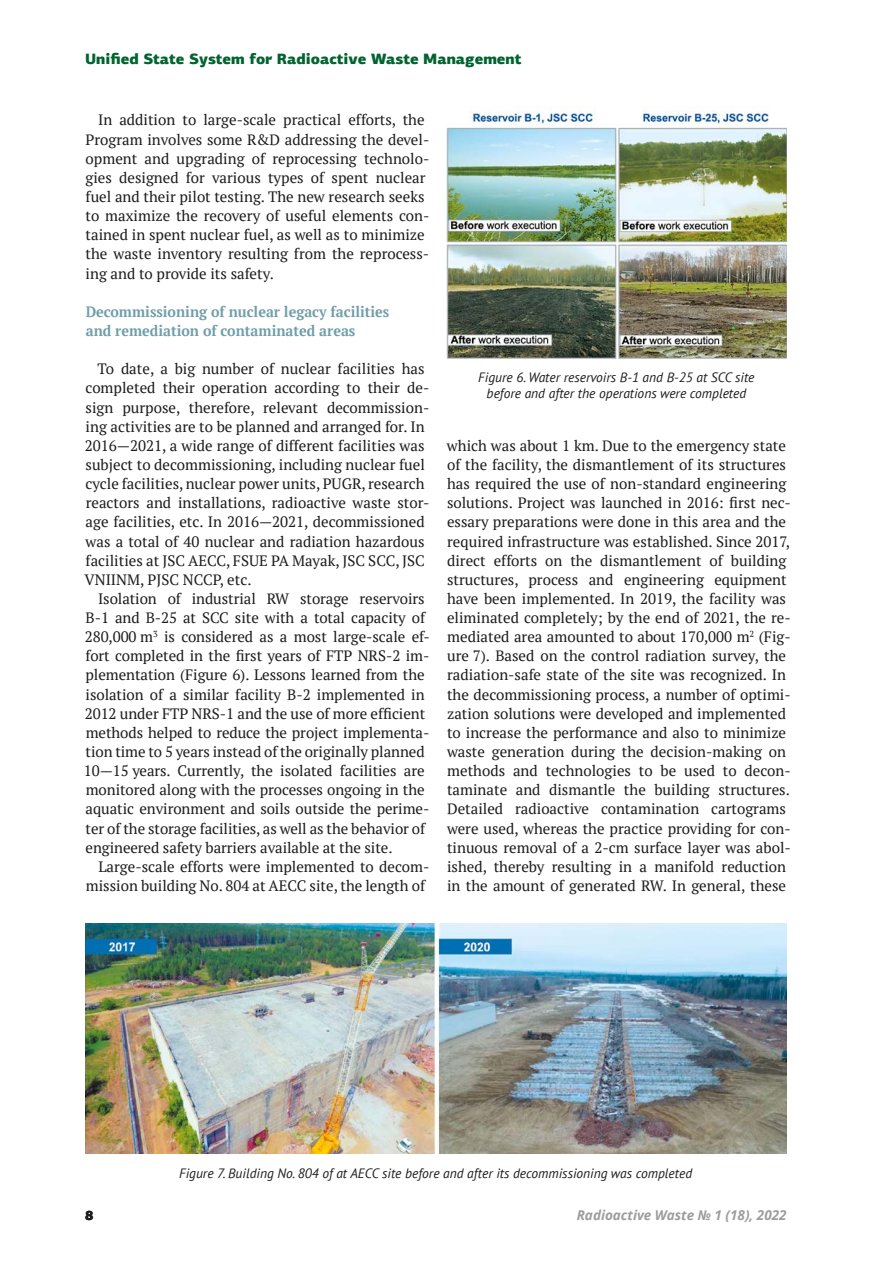
<style>
.page{position:relative;width:893px;height:1263px;background:#fff}
.page>*{position:absolute;margin:0;border:0;box-sizing:border-box;transform-origin:0 0}
.t1{font:15px/19.2px "PT Serif";color:#1c1c1b}
.t2{font:700 15px/19.2px "PT Serif";color:#709ea9;scale:.95 1}
.t3{font:900 15px "PF Agora Sans Pro";color:#006330}
.t4{font:italic 13.5px/16.2px "PT Sans";color:#1c1c1b;text-align:center}
.t5{font:italic 700 13.5px "Noto Sans";color:#9d9d9c}
.t6{font:900 13.5px "PF Agora Sans Pro";color:#1c1c1b}
</style>
<div class="page">
<img style="left:446px;top:106px;width:341px;height:253px">
<img style="left:85px;top:923px;width:702px;height:230px">
<p class="t3" style="left:85px;top:49px;width:438px">Unified State System for Radioactive Waste Management</p>
<p class="t1" style="left:86px;top:110px;width:345px;text-indent:12px">In addition to large-scale practical efforts, the Program involves some R&amp;D addressing the devel&shy;opment and upgrading of reprocessing technolo&shy;gies designed for various types of spent nuclear fuel and their pilot testing The new research seeks to maximize the recovery of useful elements con&shy;tained in spent nuclear fuel, as well as to minimize the waste inventory resulting from the reprocess&shy;ing and to provide its safety</p>
<p class="t2" style="left:86px;top:302px;width:321px">Decommissioning of nuclear legacy facilities and remediation of contaminated areas</p>
<p class="t1" style="left:84px;top:359px;width:346px;text-indent:13px">To date, a big number of nuclear facilities has completed their operation according to their de&shy;sign purpose, therefore, relevant decommission&shy;ing activities are to be planned and arranged for In 2016—2021, a wide range of different facilities was subject to decommissioning, including nuclear fuel cycle facilities, nuclear power units, PUGR, research reactors and installations, radioactive waste stor&shy;age facilities, etc In 2016—2021, decommissioned was a total of 40 nuclear and radiation hazardous facilities at JSC AECC, FSUE PA Mayak, JSC SCC, JSC VNIINM, PJSC NCCP, etc</p>
<p class="t1" style="left:84px;top:589px;width:348px;text-indent:14px">Isolation of industrial RW storage reservoirs B-1 and B-25 at SCC site with a total capacity of 280,000 m<sup>3</sup> is considered as a most large-scale ef&shy;fort completed in the first years of FTP NRS-2 im&shy;plementation (Figure 6) Lessons learned from the isolation of a similar facility B-2 implemented in 2012 under FTP NRS-1 and the use of more efficient methods helped to reduce the project implementa&shy;tion time to 5 years instead of the originally planned 10—15 years Currently, the isolated facilities are monitored along with the processes ongoing in the aquatic environment and soils outside the perime&shy;ter of the storage facilities, as well as the behavior of engineered safety barriers available at the site</p>
<p class="t1" style="left:86px;top:857px;width:345px;text-align:right">Large-scale efforts were implemented to decom&shy;mission building No 804 at AECC site, the length of</p>
<p class="t4" style="left:478px;top:369px;width:278px">Figure 6. Water reservoirs B-1 and B-25 at SCC site before and after the operations were completed</p>
<p class="t1" style="left:447px;top:436px;width:345px">which was about 1 km Due to the emergency state of the facility, the dismantlement of its structures has required the use of non-standard engineering solutions. Project was launched in 2016: first nec&shy;essary preparations were done in this area and the required infrastructure was established Since 2017, direct efforts on the dismantlement of building structures, process and engineering equipment have been implemented In 2019, the facility was eliminated completely; by the end of 2021, the re&shy;mediated area amounted to about 170,000 m<sup>2</sup> (Fig&shy;ure 7) Based on the control radiation survey, the radiation-safe state of the site was recognized In the decommissioning process, a number of optimi&shy;zation solutions were developed and implemented to increase the performance and also to minimize waste generation during the decision-making on methods and technologies to be used to decon&shy;taminate and dismantle the building structures Detailed radioactive contamination cartograms were used, whereas the practice providing for con&shy;tinuous removal of a 2-cm surface layer was abol&shy;ished, thereby resulting in a manifold reduction in the amount of generated RW In general, these</p>
<p class="t4" style="left:179px;top:1165px;width:515px">Figure 7. Building No. 804 of at AECC site before and after its decommissioning was completed</p>
<p class="t6" style="left:85px;top:1207px;width:10px">8</p>
<p class="t5" style="left:577px;top:1206px;width:211px">Radioactive Waste № 1 (18), 2022</p>
</div>
